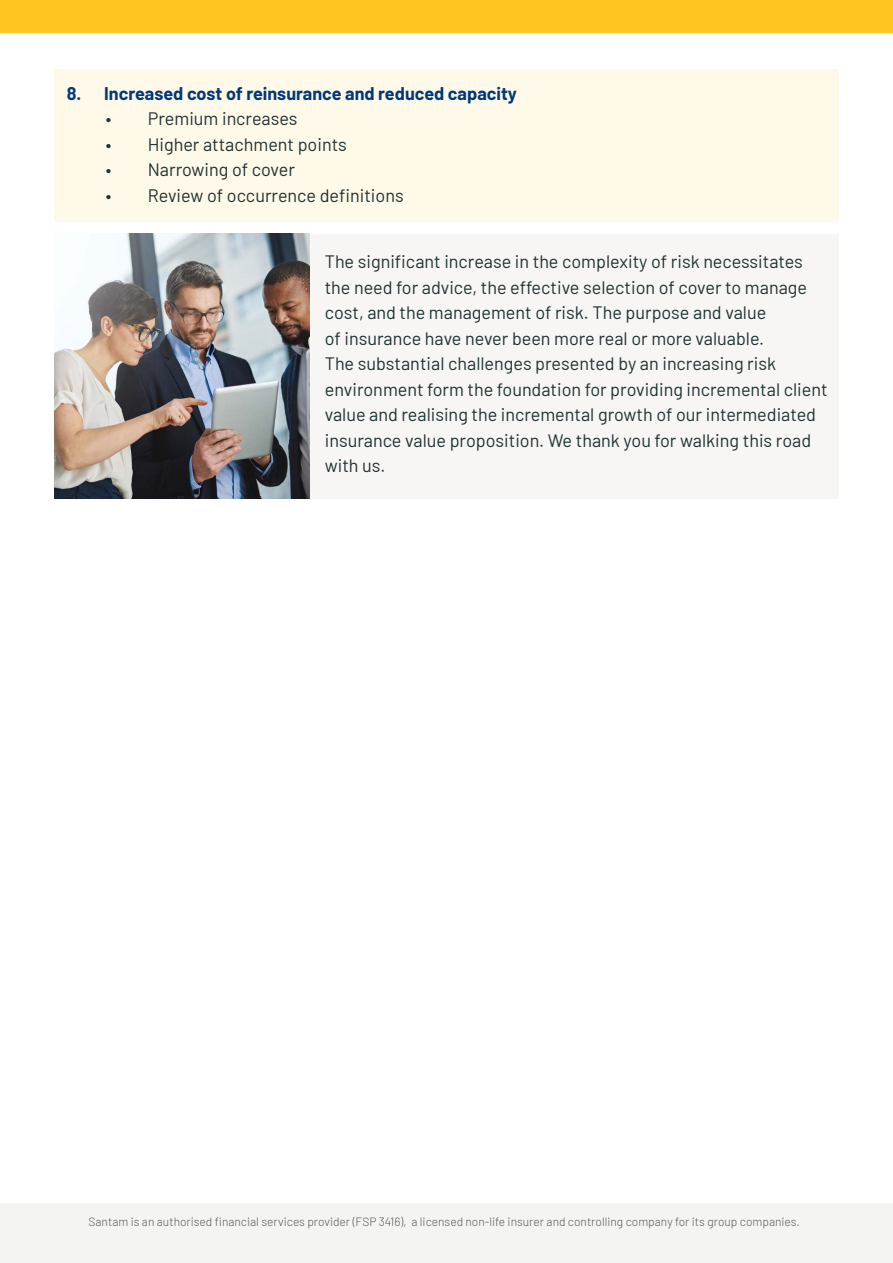
<style>
.page{position:relative;width:893px;height:1263px;background:#fff}
.page>*{position:absolute;margin:0;border:0;box-sizing:border-box;transform-origin:0 0}
.t1{font:18px/25.5px "Barlow";color:#203232}
.t2{font:700 18px "Barlow";color:#003976}
.t3{font:300 12px "Barlow";color:#58595b}
</style>
<div class="page">
<div style="left:54px;top:69px;width:785px;height:153px;background:#fff9e9"></div>
<div style="left:54px;top:234px;width:785px;height:264px;background:#f7f6f4"></div>
<img style="left:54px;top:234px;width:255px;height:264px">
<div style="left:0;top:1203px;width:893px;height:60px;background:#f4f4f3"></div>
<div style="left:0;top:0;width:893px;height:33px;background:#ffc520"></div>
<p class="t2" style="left:67px;top:80px;width:452px">8. Increased cost of reinsurance and reduced capacity</p>
<p class="t1" style="left:106px;top:105px;width:193px">• Premium increases</p>
<p class="t1" style="left:106px;top:130px;width:243px">• Higher attachment points</p>
<p class="t1" style="left:106px;top:156px;width:191px">• Narrowing of cover</p>
<p class="t1" style="left:106px;top:181px;width:299px">• Review of occurrence definitions</p>
<p class="t1" style="left:325px;top:247px;width:504px">The significant increase in the complexity of risk necessitates the need for advice, the effective selection of cover to manage cost, and the management of risk. The purpose and value<br>of insurance have never been more real or more valuable.<br>The substantial challenges presented by an increasing risk environment form the foundation for providing incremental client value and realising the incremental growth of our intermediated insurance value proposition. We thank you for walking this road with us.</p>
<p class="t3" style="left:89px;top:1213px;width:713px">Santam is an authorised financial services provider (FSP 3416), a licensed non-life insurer and controlling company for its group companies.</p>
</div>
